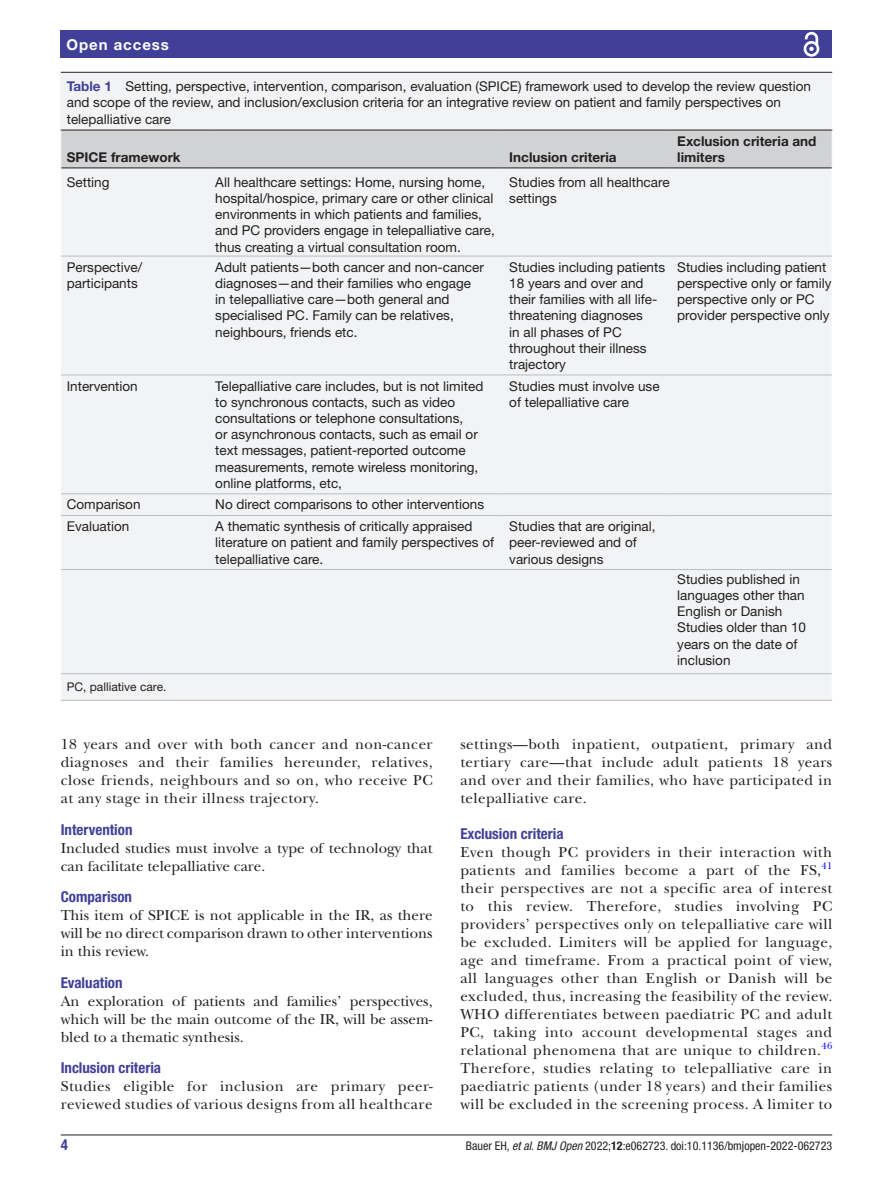
<style>
.page{position:relative;width:893px;height:1191px;background:#fff}
.page>*{position:absolute;margin:0;border:0;box-sizing:border-box;transform-origin:0 0}
.t1{font:15px/18px "New Baskerville";letter-spacing:.03em;color:#231f20;text-align:justify}
.t2{font:15px/18px "New Baskerville";color:#231f20}
.t3{font:700 condensed 15px "Helvetica Neue LT Std";color:#414099}
.t4{font:700 15px "Helvetica Neue LT Std";letter-spacing:.065em;color:#fff}
.t5{font:13.5px/16.2px "Helvetica Neue LT Std";color:#231f20}
.t6{font:700 13.5px/16.2px "Helvetica Neue LT Std";color:#231f20}
.t7{font:condensed 12px "Helvetica Neue LT Std";color:#231f20}
.t8{font:12px "Helvetica Neue LT Std";color:#231f20}
.s1{font-weight:700;color:#414099}
.s2{font-style:italic}
.s3{font-weight:700}
</style>
<div class="page">
<hr style="left:61px;top:1134px;width:771px;height:1px;background:#231f20">
<div style="left:61px;top:31px;width:771px;height:27px;background:#414099"></div>
<svg style="left:803px;top:31px;width:17px;height:26px"></svg>
<div style="left:61px;top:73px;width:771px;height:627px;background:#f2f3f4"></div>
<hr style="left:61px;top:72px;width:771px;height:1px;background:#231f20">
<div style="left:61px;top:131px;width:771px;height:36px;background:#d1d2d4"></div>
<hr style="left:209px;top:167px;width:294px;height:1px;background:#231f20">
<hr style="left:61px;top:130px;width:148px;height:1px;background:#231f20">
<hr style="left:209px;top:130px;width:294px;height:1px;background:#231f20">
<hr style="left:61px;top:167px;width:148px;height:1px;background:#231f20">
<hr style="left:503px;top:130px;width:168px;height:1px;background:#231f20">
<hr style="left:503px;top:167px;width:168px;height:1px;background:#231f20">
<hr style="left:671px;top:130px;width:161px;height:1px;background:#231f20">
<hr style="left:671px;top:167px;width:161px;height:1px;background:#231f20">
<hr style="left:61px;top:256px;width:148px;height:1px;background:#bcbdc0">
<hr style="left:209px;top:256px;width:294px;height:1px;background:#bcbdc0">
<hr style="left:503px;top:256px;width:168px;height:1px;background:#bcbdc0">
<hr style="left:671px;top:256px;width:161px;height:1px;background:#bcbdc0">
<hr style="left:61px;top:375px;width:148px;height:1px;background:#bcbdc0">
<hr style="left:209px;top:375px;width:294px;height:1px;background:#bcbdc0">
<hr style="left:503px;top:375px;width:168px;height:1px;background:#bcbdc0">
<hr style="left:671px;top:375px;width:161px;height:1px;background:#bcbdc0">
<hr style="left:61px;top:493px;width:148px;height:1px;background:#bcbdc0">
<hr style="left:209px;top:493px;width:294px;height:1px;background:#bcbdc0">
<hr style="left:503px;top:493px;width:168px;height:1px;background:#bcbdc0">
<hr style="left:671px;top:493px;width:161px;height:1px;background:#bcbdc0">
<hr style="left:61px;top:515px;width:148px;height:1px;background:#bcbdc0">
<hr style="left:209px;top:515px;width:294px;height:1px;background:#bcbdc0">
<hr style="left:503px;top:515px;width:168px;height:1px;background:#bcbdc0">
<hr style="left:671px;top:515px;width:161px;height:1px;background:#bcbdc0">
<hr style="left:61px;top:569px;width:148px;height:1px;background:#bcbdc0">
<hr style="left:209px;top:569px;width:294px;height:1px;background:#bcbdc0">
<hr style="left:209px;top:673px;width:294px;height:1px;background:#bcbdc0">
<hr style="left:503px;top:569px;width:168px;height:1px;background:#bcbdc0">
<hr style="left:503px;top:673px;width:168px;height:1px;background:#bcbdc0">
<hr style="left:671px;top:569px;width:161px;height:1px;background:#bcbdc0">
<hr style="left:671px;top:673px;width:161px;height:1px;background:#bcbdc0">
<hr style="left:61px;top:673px;width:148px;height:1px;background:#bcbdc0">
<hr style="left:61px;top:700px;width:148px;height:1px;background:#bcbdc0">
<hr style="left:209px;top:700px;width:294px;height:1px;background:#bcbdc0">
<hr style="left:503px;top:700px;width:168px;height:1px;background:#bcbdc0">
<hr style="left:671px;top:700px;width:161px;height:1px;background:#bcbdc0">
<p class="t4" style="left:66px;top:35px;width:104px">Open access</p>
<p class="t5" style="left:67px;top:77px;width:746px"><span class="s1">Table 1</span> Setting, perspective, intervention, comparison, evaluation (SPICE) framework used to develop the review question and scope of the review, and inclusion/exclusion criteria for an integrative review on patient and family perspectives on telepalliative care</p>
<p class="t6" style="left:67px;top:149px;width:115px">SPICE framework</p>
<p class="t6" style="left:509px;top:149px;width:109px">Inclusion criteria</p>
<p class="t6" style="left:677px;top:132px;width:141px">Exclusion criteria and limiters</p>
<p class="t5" style="left:67px;top:174px;width:44px">Setting</p>
<p class="t5" style="left:215px;top:174px;width:281px">All healthcare settings: Home, nursing home, hospital/hospice, primary care or other clinical environments in which patients and families, and PC providers engage in telepalliative care, thus creating a virtual consultation room.</p>
<p class="t5" style="left:509px;top:174px;width:162px">Studies from all healthcare settings</p>
<p class="t5" style="left:67px;top:259px;width:77px">Perspective/ participants</p>
<p class="t5" style="left:215px;top:259px;width:270px">Adult patients—both cancer and non-cancer diagnoses—and their families who engage in telepalliative care—both general and specialised PC. Family can be relatives, neighbours, friends etc.</p>
<p class="t5" style="left:509px;top:259px;width:157px">Studies including patients<br>18 years and over and their families with all life&shy;threatening diagnoses<br>in all phases of PC throughout their illness trajectory</p>
<p class="t5" style="left:677px;top:259px;width:156px">Studies including patient perspective only or family perspective only or PC provider perspective only</p>
<p class="t5" style="left:67px;top:377px;width:73px">Intervention</p>
<p class="t5" style="left:215px;top:377px;width:270px">Telepalliative care includes, but is not limited to synchronous contacts, such as video consultations or telephone consultations,<br>or asynchronous contacts, such as email or text messages, patient-reported outcome measurements, remote wireless monitoring, online platforms, etc,</p>
<p class="t5" style="left:509px;top:377px;width:152px">Studies must involve use of telepalliative care</p>
<p class="t5" style="left:67px;top:496px;width:75px">Comparison</p>
<p class="t5" style="left:215px;top:496px;width:270px">No direct comparisons to other interventions</p>
<p class="t5" style="left:67px;top:518px;width:64px">Evaluation</p>
<p class="t5" style="left:215px;top:518px;width:280px">A thematic synthesis of critically appraised literature on patient and family perspectives of telepalliative care.</p>
<p class="t5" style="left:509px;top:518px;width:148px">Studies that are original, peer-reviewed and of various designs</p>
<p class="t5" style="left:677px;top:570px;width:130px">Studies published in languages other than<br>English or Danish<br>Studies older than 10 years on the date of inclusion</p>
<p class="t8" style="left:67px;top:680px;width:101px">PC, palliative care.</p>
<p class="t1" style="left:61px;top:735px;width:373px">18 years and over with both cancer and non-cancer diagnoses and their families hereunder, relatives, close friends, neighbours and so on, who receive PC at any stage in their illness trajectory.</p>
<p class="t3" style="left:61px;top:820px;width:73px">Intervention</p>
<p class="t2" style="left:61px;top:839px;width:373px">Included studies must involve a type of technology that can facilitate telepalliative care.</p>
<p class="t3" style="left:61px;top:888px;width:73px">Comparison</p>
<p class="t1" style="left:61px;top:906px;width:373px">This item of SPICE is not applicable in the IR, as there will be no direct comparison drawn to other interventions in this review.</p>
<p class="t3" style="left:61px;top:973px;width:63px">Evaluation</p>
<p class="t1" style="left:61px;top:992px;width:373px">An exploration of patients and families’ perspectives, which will be the main outcome of the IR, will be assem&shy;bled to a thematic synthesis.</p>
<p class="t3" style="left:61px;top:1059px;width:102px">Inclusion criteria</p>
<p class="t1" style="left:61px;top:1077px;width:373px">Studies eligible for inclusion are primary peer&shy;reviewed studies of various designs from all healthcare</p>
<p class="t1" style="left:460px;top:735px;width:373px">settings—both inpatient, outpatient, primary and tertiary care—that include adult patients 18 years and over and their families, who have participated in telepalliative care.</p>
<p class="t3" style="left:460px;top:825px;width:105px">Exclusion criteria</p>
<p class="t1" style="left:460px;top:843px;width:373px">Even though PC providers in their interaction with patients and families become a part of the FS,<sup>41 </sup>their perspectives are not a specific area of interest to this review. Therefore, studies involving PC providers’ perspectives only on telepalliative care will be excluded. Limiters will be applied for language, age and timeframe. From a practical point of view, all languages other than English or Danish will be excluded, thus, increasing the feasibility of the review.<br>WHO differentiates between paediatric PC and adult PC, taking into account developmental stages and relational phenomena that are unique to children.<sup>46<br></sup>Therefore, studies relating to telepalliative care in paediatric patients (under 18 years) and their families will be excluded in the screening process. A limiter to</p>
<p class="t3" style="left:61px;top:1135px;width:9px">4</p>
<p class="t7" style="left:466px;top:1138px;width:368px">Bauer EH, <span class="s2">et al</span>. <span class="s2">BMJ Open</span> 2022;<span class="s3">12</span>:e062723. doi:10.1136/bmjopen-2022-062723</p>
</div>
